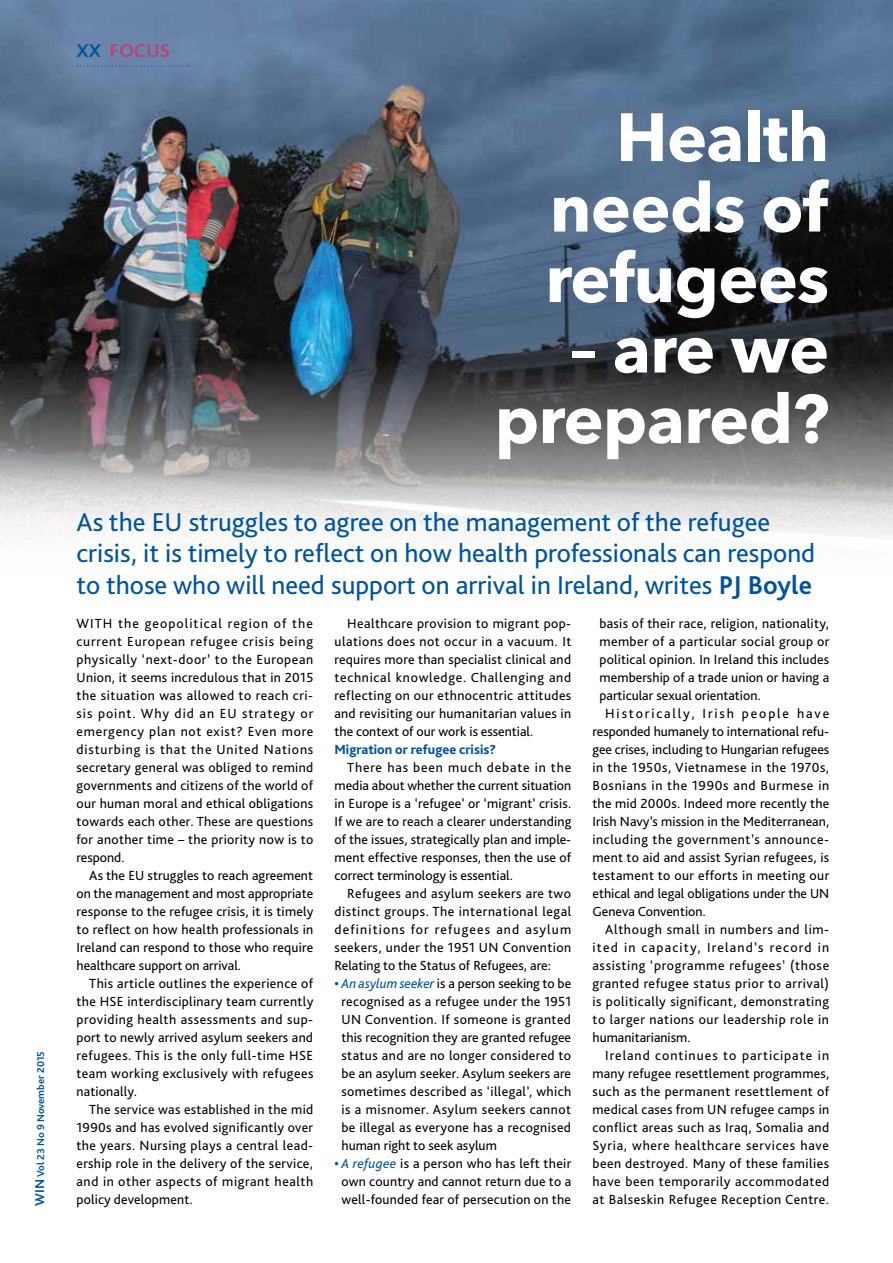
<style>
.page{position:relative;width:893px;height:1263px;background:#fff}
.page>*{position:absolute;margin:0;border:0;box-sizing:border-box;transform-origin:0 0}
.t1{font:700 67.5px/70.5px "Avenir Next";letter-spacing:-.01em;color:#fff;text-align:justify}
.t2{font:27px/31.5px "Bliss Pro";color:#00539f}
.t3{font:700 19.5px "Bliss Pro";color:#b84279}
.t4{font:13.8px/18px "Bliss Pro";letter-spacing:.02em;color:#000;text-align:justify}
.t5{font:13.8px "Bliss Pro";color:#000}
.t6{font:13.8px "Bliss Pro";letter-spacing:.045em;color:#000}
.t7{font:13.8px "Bliss Pro";letter-spacing:.04em;color:#000}
.t8{font:13.8px "Bliss Pro";letter-spacing:.055em;color:#000}
.t9{font:13.8px "Bliss Pro";letter-spacing:.085em;color:#000}
.t10{font:13.8px "Bliss Pro";letter-spacing:.07em;color:#000}
.t11{font:13.8px "Bliss Pro";letter-spacing:.05em;color:#000}
.t12{font:13.8px "Bliss Pro";letter-spacing:.135em;color:#000}
.t13{font:800 13.8px "Bliss Pro";color:#00539f}
.t14{font:700 10.5px "Bliss Pro";color:#00539f}
.s1{font-size:13.5px}
.s2{color:#00539f}
.s3{font-weight:700}
.s4{font-weight:700;font-style:italic;color:#00539f}
.s5{font-style:italic;color:#00539f}
</style>
<div class="page">
<img style="left:0;top:0;width:893px;height:541px">
<svg style="left:77px;top:65px;width:113px;height:2px"></svg>
<p class="t14" style="left:34px;top:1205px;width:156px;rotate:-90deg"><span class="s1">WIN</span> Vol 23 No 9 November 2015</p>
<h3 class="t3" style="left:77px;top:39px;width:95px"><span class="s2">XX</span> FOCUS</h3>
<h1 class="t1" style="left:545px;top:102px;width:285px;text-indent:71px">Health needs of refugees</h1>
<h1 class="t1" style="left:495px;top:313px;width:336px;text-align:right">– are we prepared?</h1>
<h2 class="t2" style="left:77px;top:505px;width:740px">As the EU struggles to agree on the management of the refugee crisis, it is timely to reflect on how health professionals can respond to those who will need support on arrival in I reland, writes <span class="s3">PJ Boyle</span></h2>
<p class="t4" style="left:77px;top:614px;width:238px">With the geopolitical region of the current European refugee crisis being physically ‘next-door’ to the European Union, it seems incredulous that in 2015 the situation was allowed to reach cri&shy;sis point. Why did an EU strategy or emergency plan not exist? Even more disturbing is that the United Nations secretary general was obliged to remind governments and citizens of the world of our human moral and ethical obligations towards each other. These are questions for another time – the priority now is to respond.</p>
<p class="t4" style="left:77px;top:866px;width:238px;text-indent:13px">As the EU struggles to reach agreement on the management and most appropriate response to the refugee crisis, it is timely to reflect on how health professionals in I reland can respond to those who require healthcare support on arrival.</p>
<p class="t4" style="left:77px;top:974px;width:238px;text-indent:13px">This article outlines the experience of the H SE interdisciplinary team currently providing health assessments and sup&shy;port to newly arrived asylum seekers and refugees. This is the only full-time H SE team working exclusively with refugees nationally.</p>
<p class="t4" style="left:77px;top:1100px;width:238px;text-indent:13px">The service was established in the mid 1990s and has evolved significantly over the years. Nursing plays a central lead&shy;ership role in the delivery of the service, and in other aspects of migrant health policy development.</p>
<p class="t4" style="left:334px;top:614px;width:238px;text-indent:13px">H ealthcare provision to migrant pop&shy;ulations does not occur in a vacuum. It requires more than specialist clinical and technical knowledge. Challenging and reflecting on our ethnocentric attitudes and revisiting our humanitarian values in the context of our work is essential.</p>
<p class="t13" style="left:334px;top:741px;width:163px">Migration or refugee crisis?</p>
<p class="t4" style="left:334px;top:758px;width:238px;text-indent:13px">There has been much debate in the media about whether the current situation in Europe is a ‘refugee’ or ‘migrant’ crisis.<br>I f we are to reach a clearer understanding of the issues, strategically plan and imple&shy;ment effective responses, then the use of correct terminology is essential.</p>
<p class="t4" style="left:334px;top:884px;width:238px;text-indent:13px">Refugees and asylum seekers are two distinct groups. The international legal definitions for refugees and asylum seekers, under the 1951 UN Convention Relating to the Status of Refugees, are:</p>
<p class="t4" style="left:341px;top:974px;width:231px;text-indent:-7px"><span class="s4">•</span> <span class="s5">An asylum seeker</span> is a person seeking to be recognised as a refugee under the 1951<br>UN Convention. I f someone is granted this recognition they are granted refugee status and are no longer considered to be an asylum seeker. Asylum seekers are sometimes described as ‘illegal’, which is a misnomer. Asylum seekers cannot be illegal as everyone has a recognised human right to seek asylum</p>
<p class="t4" style="left:334px;top:1154px;width:238px;text-align:center"><span class="s4">•</span> <span class="s5">A refugee</span> is a person who has left their own country and cannot return due to a well-founded fear of persecution on the</p>
<p class="t4" style="left:599px;top:614px;width:231px">basis of their race, religion, nationality,</p>
<p class="t4" style="left:599px;top:632px;width:231px">member of a particular social group or</p>
<p class="t4" style="left:599px;top:650px;width:231px">political opinion. I n I reland this includes</p>
<p class="t4" style="left:599px;top:668px;width:231px">membership of a trade union or having a</p>
<p class="t5" style="left:599px;top:687px;width:163px">particular sexual orientation.</p>
<p class="t12" style="left:605px;top:705px;width:225px">H istorically, I rish people have</p>
<p class="t5" style="left:592px;top:723px;width:238px">responded humanely to international refu-</p>
<p class="t5" style="left:592px;top:741px;width:238px">gee crises, including to H ungarian refugees</p>
<p class="t7" style="left:592px;top:759px;width:238px">in the 1950s, Vietnamese in the 1970s,</p>
<p class="t11" style="left:592px;top:777px;width:238px">Bosnians in the 1990s and Burmese in</p>
<p class="t4" style="left:592px;top:794px;width:238px">the mid 2000s. I ndeed more recently the</p>
<p class="t4" style="left:592px;top:812px;width:238px">I rish Navy’s mission in the Mediterranean,</p>
<p class="t6" style="left:592px;top:831px;width:238px">including the government’s announce-</p>
<p class="t4" style="left:592px;top:848px;width:238px">ment to aid and assist Syrian refugees, is</p>
<p class="t4" style="left:592px;top:866px;width:238px">testament to our efforts in meeting our</p>
<p class="t5" style="left:592px;top:885px;width:238px">ethical and legal obligations under the UN</p>
<p class="t5" style="left:592px;top:903px;width:115px">Geneva Convention.</p>
<p class="t6" style="left:605px;top:921px;width:225px">Although small in numbers and lim-</p>
<p class="t9" style="left:592px;top:939px;width:238px">ited in capacity, I reland’s record in</p>
<p class="t6" style="left:592px;top:957px;width:238px">assisting ‘programme refugees’ (those</p>
<p class="t7" style="left:592px;top:975px;width:238px">granted refugee status prior to arrival)</p>
<p class="t4" style="left:592px;top:992px;width:238px">is politically significant, demonstrating</p>
<p class="t7" style="left:592px;top:1011px;width:238px">to larger nations our leadership role in</p>
<p class="t5" style="left:592px;top:1029px;width:100px">humanitarianism.</p>
<p class="t10" style="left:605px;top:1047px;width:225px">I reland continues to participate in</p>
<p class="t4" style="left:592px;top:1064px;width:238px">many refugee resettlement programmes,</p>
<p class="t4" style="left:592px;top:1082px;width:238px">such as the permanent resettlement of</p>
<p class="t4" style="left:592px;top:1100px;width:238px">medical cases from UN refugee camps in</p>
<p class="t4" style="left:592px;top:1118px;width:238px">conflict areas such as I raq, Somalia and</p>
<p class="t8" style="left:592px;top:1137px;width:238px">Syria, where healthcare services have</p>
<p class="t4" style="left:592px;top:1154px;width:238px">been destroyed. Many of these families</p>
<p class="t6" style="left:592px;top:1173px;width:238px">have been temporarily accommodated</p>
<p class="t4" style="left:592px;top:1190px;width:238px">at Balseskin Refugee Reception Centre.</p>
</div>
